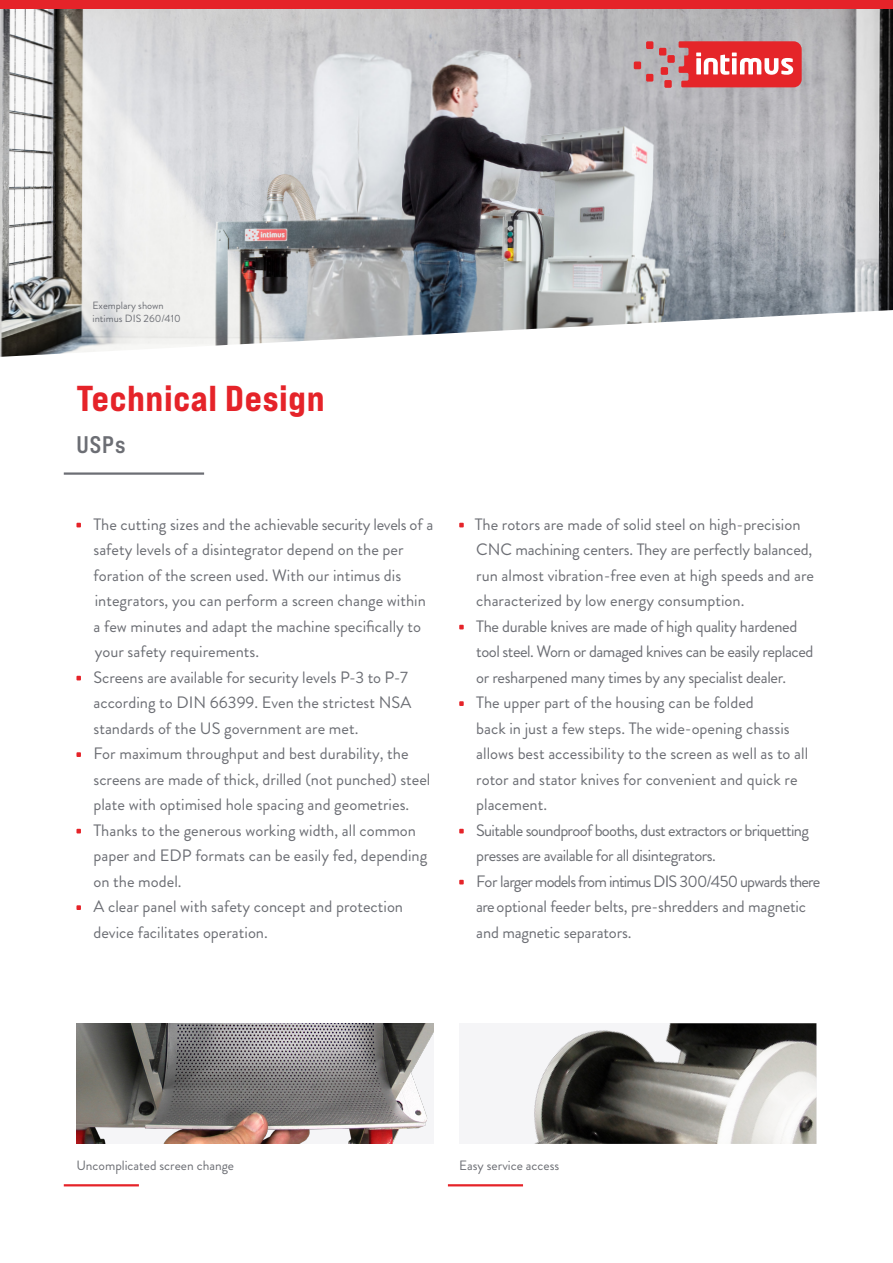
<style>
.page{position:relative;width:893px;height:1263px;background:#fff}
.page>*{position:absolute;margin:0;border:0;box-sizing:border-box;transform-origin:0 0}
.t1{font:36px "Bebas Neue Pro Exp Eb";letter-spacing:.02em;color:#e52329}
.t2{font:24px "Bebas Neue Pro Exp Bd";color:#6c6e74}
.t3{font:16.5px/25.5px "Brandon Grotesque";color:#6c6e74}
.t4{font:13.5px "Brandon Grotesque";color:#6c6e74}
.t5{font:10.5px/12.6px "Brandon Grotesque";color:#6c6e74}
</style>
<div class="page">
<img style="left:0;top:8px;width:893px;height:302px">
<svg style="left:0;top:310px;width:893px;height:218px"></svg>
<hr style="left:64px;top:472px;width:140px;height:3px;background:#6c6e74">
<div style="left:0;top:0;width:893px;height:8px;background:#e52329"></div>
<hr style="left:64px;top:1184px;width:75px;height:2px;background:#e52329">
<img style="left:77px;top:1023px;width:357px;height:121px">
<img style="left:533px;top:1023px;width:283px;height:121px">
<hr style="left:448px;top:1184px;width:75px;height:2px;background:#e52329">
<div style="left:646px;top:41px;width:7px;height:8px;background:#e52529;border-radius:2px"></div>
<div style="left:646px;top:74px;width:7px;height:8px;background:#e52529;border-radius:2px"></div>
<div style="left:634px;top:62px;width:7px;height:7px;background:#e52529;border-radius:2px"></div>
<div style="left:661px;top:67px;width:7px;height:8px;background:#e52529;border-radius:2px"></div>
<div style="left:664px;top:80px;width:8px;height:8px;background:#e52529;border-radius:2px"></div>
<div style="left:667px;top:55px;width:8px;height:8px;background:#e52529;border-radius:2px"></div>
<div style="left:659px;top:48px;width:7px;height:8px;background:#e52529;border-radius:2px"></div>
<svg style="left:679px;top:41px;width:123px;height:46px;background:#e65255"></svg>
<svg style="left:76px;top:523px;width:5px;height:4px"></svg>
<svg style="left:76px;top:676px;width:5px;height:4px"></svg>
<svg style="left:76px;top:752px;width:5px;height:5px"></svg>
<svg style="left:76px;top:829px;width:5px;height:4px"></svg>
<svg style="left:76px;top:905px;width:5px;height:5px"></svg>
<svg style="left:459px;top:523px;width:5px;height:4px"></svg>
<svg style="left:459px;top:625px;width:5px;height:4px"></svg>
<svg style="left:459px;top:701px;width:5px;height:5px"></svg>
<svg style="left:459px;top:829px;width:5px;height:4px"></svg>
<svg style="left:459px;top:880px;width:5px;height:4px"></svg>
<p class="t5" style="left:92px;top:299px;width:90px">Exemplary shown intimus DIS 260/410</p>
<h1 class="t1" style="left:76px;top:376px;width:250px">Technical Design</h1>
<h2 class="t2" style="left:76px;top:429px;width:51px">USPs</h2>
<p class="t3" style="left:93px;top:511px;width:341px">The cutting sizes and the achievable security levels of a safety levels of a disintegrator depend on the per foration of the screen used. With our intimus dis integrators, you can perform a screen change within a few minutes and adapt the machine specifically to your safety requirements.<br>Screens are available for security levels P-3 to P-7 according to DIN 66399. Even the strictest NSA standards of the US government are met.<br>For maximum throughput and best durability, the screens are made of thick, drilled (not punched) steel plate with optimised hole spacing and geometries.<br>Thanks to the generous working width, all common paper and EDP formats can be easily fed, depending on the model.<br>A clear panel with safety concept and protection device facilitates operation.</p>
<p class="t3" style="left:475px;top:511px;width:347px">The rotors are made of solid steel on high-precision CNC machining centers. They are perfectly balanced, run almost vibration-free even at high speeds and are characterized by low energy consumption.<br>The durable knives are made of high quality hardened tool steel. Worn or damaged knives can be easily replaced or resharpened many times by any specialist dealer.<br>The upper part of the housing can be folded<br>back in just a few steps. The wide-opening chassis allows best accessibility to the screen as well as to all rotor and stator knives for convenient and quick re placement.<br>Suitable soundproof booths, dust extractors or briquetting presses are available for all disintegrators.<br>For larger models from intimus DIS 300/450 upwards there are optional feeder belts, pre-shredders and magnetic and magnetic separators.</p>
<p class="t4" style="left:77px;top:1155px;width:159px">Uncomplicated screen change</p>
<p class="t4" style="left:459px;top:1155px;width:102px">Easy service access</p>
</div>
